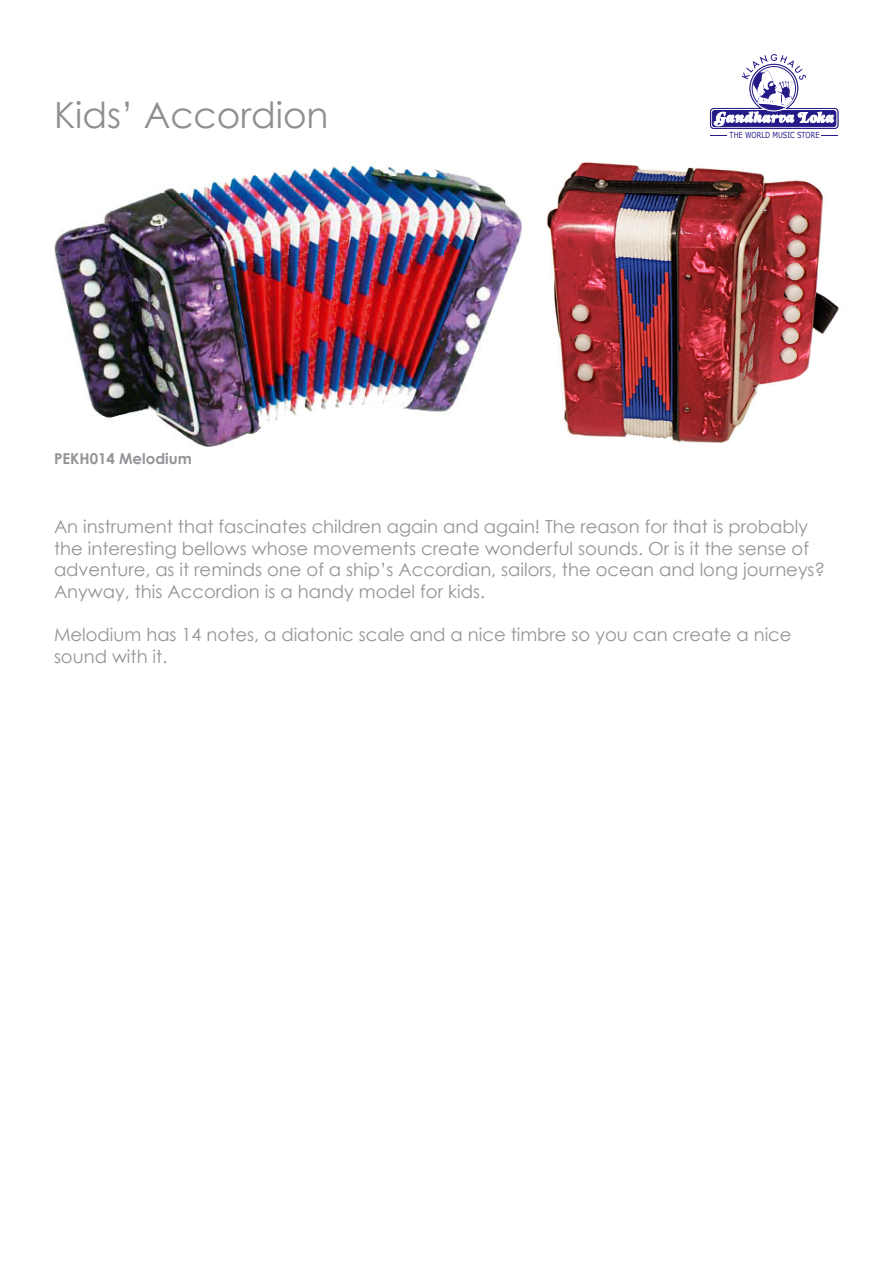
<style>
.page{position:relative;width:893px;height:1263px;background:#fff}
.page>*{position:absolute;margin:0;border:0;box-sizing:border-box;transform-origin:0 0}
.t1{font:36px "Century Gothic";color:#8d8f92}
.t2{font:18px/21.6px "Century Gothic";color:#939598}
.t3{font:700 15px "Century Gothic";color:#939598}
.t4{font:8.25px "Verdana";color:#251b88;scale:.8 1}
</style>
<div class="page">
<svg style="left:710px;top:54px;width:128px;height:75px"></svg>
<img style="left:54px;top:161px;width:468px;height:285px">
<img style="left:547px;top:162px;width:292px;height:281px">
<h1 class="t1" style="left:54px;top:93px;width:276px">Kids’ Accordion</h1>
<p class="t3" style="left:54px;top:449px;width:139px">PEKH014 Melodium</p>
<p class="t4" style="left:730px;top:130px;width:114px">THE WORLD MUSIC STORE</p>
<p class="t2" style="left:54px;top:516px;width:773px">An instrument that fascinates children again and again! The reason for that is probably the interesting bellows whose movements create wonderful sounds. Or is it the sense of adventure, as it reminds one of a ship’s Accordian, sailors, the ocean and long journeys?<br>Anyway, this Accordion is a handy model for kids.</p>
<p class="t2" style="left:54px;top:624px;width:739px">Melodium has 14 notes, a diatonic scale and a nice timbre so you can create a nice sound with it.</p>
</div>
